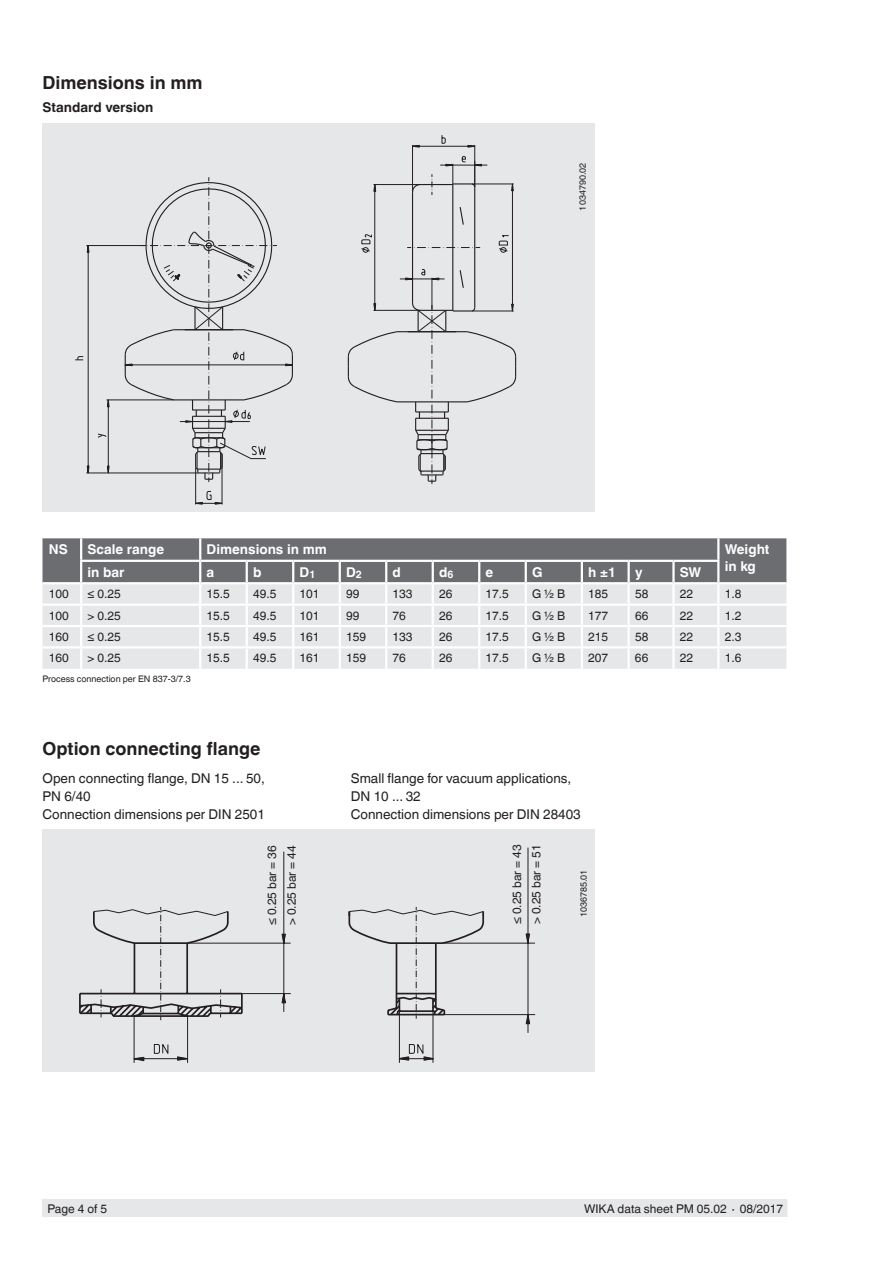
<style>
.page{position:relative;width:893px;height:1263px;background:#fff}
.page>*{position:absolute;margin:0;border:0;box-sizing:border-box;transform-origin:0 0}
.t1{font:700 18px "Helvetica World";color:#231f20}
.t2{font:13.5px/18px "Helvetica World";color:#231f20}
.t3{font:700 13.5px/16.5px "Helvetica World";color:#fff}
.t4{font:700 13.5px "Helvetica World";color:#231f20}
.t5{font:12px/19.5px "Helvetica World";color:#231f20}
.t6{font:9px "Helvetica World";color:#231f20}
</style>
<div class="page">
<div style="left:43px;top:1199px;width:744px;height:18px;background:#e6e7e9"></div>
<div style="left:43px;top:829px;width:552px;height:243px;background:#e6e7e9"></div>
<div style="left:42px;top:123px;width:553px;height:388px;background:#e6e7e9"></div>
<div style="left:42px;top:648px;width:744px;height:21px;background:#e6e7e9"></div>
<svg style="left:42px;top:538px;width:744px;height:108px;background:#babbbd"></svg>
<hr style="left:80px;top:648px;width:2px;height:21px;background:#fff">
<hr style="left:199px;top:648px;width:2px;height:21px;background:#fff">
<hr style="left:246px;top:648px;width:2px;height:21px;background:#fff">
<hr style="left:292px;top:648px;width:2px;height:21px;background:#fff">
<hr style="left:339px;top:648px;width:2px;height:21px;background:#fff">
<hr style="left:385px;top:648px;width:2px;height:21px;background:#fff">
<hr style="left:432px;top:648px;width:2px;height:21px;background:#fff">
<hr style="left:478px;top:648px;width:2px;height:21px;background:#fff">
<hr style="left:525px;top:648px;width:2px;height:21px;background:#fff">
<hr style="left:581px;top:648px;width:2px;height:21px;background:#fff">
<hr style="left:627px;top:648px;width:3px;height:21px;background:#fff">
<hr style="left:672px;top:648px;width:3px;height:21px;background:#fff">
<hr style="left:717px;top:648px;width:2px;height:21px;background:#fff">
<hr style="left:80px;top:538px;width:2px;height:22px;background:#fff">
<hr style="left:80px;top:562px;width:2px;height:20px;background:#fff">
<hr style="left:42px;top:582px;width:39px;height:2px;background:#fff">
<svg style="left:79px;top:910px;width:406px;height:108px"></svg>
<svg style="left:127px;top:932px;width:403px;height:129px"></svg>
<hr style="left:195px;top:468px;width:1px;height:36px;background:#231f20">
<hr style="left:222px;top:468px;width:1px;height:36px;background:#231f20">
<hr style="left:474px;top:145px;width:1px;height:42px;background:#231f20">
<hr style="left:412px;top:145px;width:1px;height:47px;background:#231f20">
<hr style="left:107px;top:473px;width:91px;height:1px;background:#231f20">
<hr style="left:107px;top:400px;width:67px;height:1px;background:#231f20">
<hr style="left:86px;top:245px;width:60px;height:1px;background:#231f20">
<svg style="left:195px;top:491px;width:28px;height:14px"></svg>
<svg style="left:413px;top:135px;width:63px;height:13px"></svg>
<svg style="left:75px;top:245px;width:34px;height:229px"></svg>
<svg style="left:120px;top:177px;width:173px;height:305px"></svg>
<svg style="left:347px;top:156px;width:169px;height:328px"></svg>
<h1 class="t1" style="left:42px;top:73px;width:162px">Dimensions in mm</h1>
<p class="t4" style="left:42px;top:99px;width:112px">Standard version</p>
<p class="t6" style="left:577px;top:210px;width:49px;rotate:-90deg">1034790.02</p>
<p class="t3" style="left:49px;top:541px;width:20px">NS</p>
<p class="t3" style="left:88px;top:541px;width:78px">Scale range</p>
<p class="t3" style="left:207px;top:541px;width:122px">Dimensions in mm</p>
<p class="t3" style="left:725px;top:541px;width:46px">Weight in kg</p>
<p class="t3" style="left:88px;top:564px;width:39px">in bar</p>
<p class="t3" style="left:207px;top:564px;width:9px">a</p>
<p class="t3" style="left:253px;top:564px;width:10px">b</p>
<p class="t3" style="left:300px;top:564px;width:17px">D<sub>1</sub></p>
<p class="t3" style="left:346px;top:564px;width:17px">D<sub>2</sub></p>
<p class="t3" style="left:393px;top:564px;width:10px">d</p>
<p class="t3" style="left:439px;top:564px;width:16px">d<sub>6</sub></p>
<p class="t3" style="left:486px;top:564px;width:9px">e</p>
<p class="t3" style="left:532px;top:564px;width:12px">G</p>
<p class="t3" style="left:588px;top:564px;width:29px">h ±1</p>
<p class="t3" style="left:635px;top:564px;width:9px">y</p>
<p class="t3" style="left:680px;top:564px;width:23px">SW</p>
<p class="t5" style="left:49px;top:584px;width:22px">100</p>
<p class="t5" style="left:88px;top:584px;width:35px">≤ 0.25</p>
<p class="t5" style="left:207px;top:584px;width:25px">15.5</p>
<p class="t5" style="left:253px;top:584px;width:25px">49.5</p>
<p class="t5" style="left:300px;top:584px;width:22px">101</p>
<p class="t5" style="left:346px;top:584px;width:15px">99</p>
<p class="t5" style="left:393px;top:584px;width:22px">133</p>
<p class="t5" style="left:439px;top:584px;width:15px">26</p>
<p class="t5" style="left:486px;top:584px;width:25px">17.5</p>
<p class="t5" style="left:532px;top:584px;width:35px">G ½ B</p>
<p class="t5" style="left:588px;top:584px;width:22px">185</p>
<p class="t5" style="left:635px;top:584px;width:15px">58</p>
<p class="t5" style="left:680px;top:584px;width:15px">22</p>
<p class="t5" style="left:725px;top:584px;width:18px">1.8</p>
<p class="t5" style="left:49px;top:606px;width:22px">100</p>
<p class="t5" style="left:88px;top:606px;width:35px">&gt; 0.25</p>
<p class="t5" style="left:207px;top:606px;width:25px">15.5</p>
<p class="t5" style="left:253px;top:606px;width:25px">49.5</p>
<p class="t5" style="left:300px;top:606px;width:22px">101</p>
<p class="t5" style="left:346px;top:606px;width:15px">99</p>
<p class="t5" style="left:393px;top:606px;width:15px">76</p>
<p class="t5" style="left:439px;top:606px;width:15px">26</p>
<p class="t5" style="left:486px;top:606px;width:25px">17.5</p>
<p class="t5" style="left:532px;top:606px;width:35px">G ½ B</p>
<p class="t5" style="left:588px;top:606px;width:22px">177</p>
<p class="t5" style="left:635px;top:606px;width:15px">66</p>
<p class="t5" style="left:680px;top:606px;width:15px">22</p>
<p class="t5" style="left:725px;top:606px;width:18px">1.2</p>
<p class="t5" style="left:49px;top:627px;width:22px">160</p>
<p class="t5" style="left:88px;top:627px;width:35px">≤ 0.25</p>
<p class="t5" style="left:207px;top:627px;width:25px">15.5</p>
<p class="t5" style="left:253px;top:627px;width:25px">49.5</p>
<p class="t5" style="left:300px;top:627px;width:22px">161</p>
<p class="t5" style="left:346px;top:627px;width:22px">159</p>
<p class="t5" style="left:393px;top:627px;width:22px">133</p>
<p class="t5" style="left:439px;top:627px;width:15px">26</p>
<p class="t5" style="left:486px;top:627px;width:25px">17.5</p>
<p class="t5" style="left:532px;top:627px;width:35px">G ½ B</p>
<p class="t5" style="left:588px;top:627px;width:22px">215</p>
<p class="t5" style="left:635px;top:627px;width:15px">58</p>
<p class="t5" style="left:680px;top:627px;width:15px">22</p>
<p class="t5" style="left:725px;top:627px;width:18px">2.3</p>
<p class="t5" style="left:49px;top:648px;width:22px">160</p>
<p class="t5" style="left:88px;top:648px;width:35px">&gt; 0.25</p>
<p class="t5" style="left:207px;top:648px;width:25px">15.5</p>
<p class="t5" style="left:253px;top:648px;width:25px">49.5</p>
<p class="t5" style="left:300px;top:648px;width:22px">161</p>
<p class="t5" style="left:346px;top:648px;width:22px">159</p>
<p class="t5" style="left:393px;top:648px;width:15px">76</p>
<p class="t5" style="left:439px;top:648px;width:15px">26</p>
<p class="t5" style="left:486px;top:648px;width:25px">17.5</p>
<p class="t5" style="left:532px;top:648px;width:35px">G ½ B</p>
<p class="t5" style="left:588px;top:648px;width:22px">207</p>
<p class="t5" style="left:635px;top:648px;width:15px">66</p>
<p class="t5" style="left:680px;top:648px;width:15px">22</p>
<p class="t5" style="left:725px;top:648px;width:18px">1.6</p>
<p class="t6" style="left:42px;top:674px;width:150px">Process connection per EN 837-3/7.3</p>
<h1 class="t1" style="left:43px;top:738px;width:219px">Option connecting flange</h1>
<p class="t2" style="left:43px;top:770px;width:224px">Open connecting flange, DN 15 ... 50,<br>PN 6/40<br>Connection dimensions per DIN 2501</p>
<p class="t2" style="left:351px;top:770px;width:231px">Small flange for vacuum applications,<br>DN 10 ... 32<br>Connection dimensions per DIN 28403</p>
<p class="t5" style="left:262px;top:925px;width:81px;rotate:-90deg">≤ 0.25 bar = 36 &gt; 0.25 bar = 44</p>
<p class="t5" style="left:507px;top:924px;width:81px;rotate:-90deg">≤ 0.25 bar = 43 &gt; 0.25 bar = 51</p>
<p class="t6" style="left:578px;top:917px;width:49px;rotate:-90deg">1036785.01</p>
<p class="t5" style="left:48px;top:1199px;width:61px">Page 4 of 5</p>
<p class="t5" style="left:584px;top:1199px;width:201px">WIKA data sheet PM 05.02 ∙ 08/2017</p>
</div>
